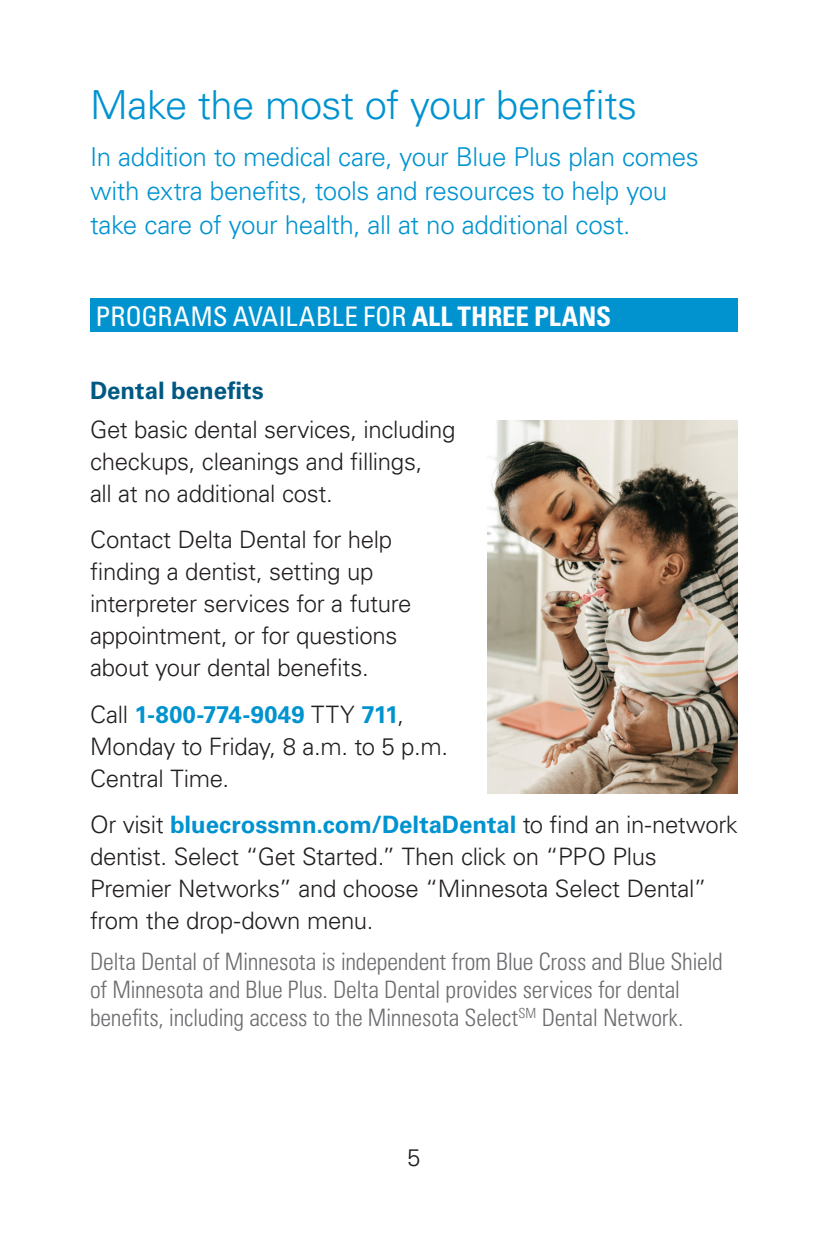
<style>
.page{position:relative;width:828px;height:1260px;background:#fff}
.page>*{position:absolute;margin:0;border:0;box-sizing:border-box;transform-origin:0 0}
.Large_headline_2_MH{font:300 40px "Univers LT Pro 45";letter-spacing:-.015em;color:#0093d0}
.Paragraph_Headline{font:condensed 27px "Univers LT Pro";letter-spacing:-.005em;color:#fff}
.Lead-in_copy{font:300 26px/34px "Univers LT Pro 45";letter-spacing:-.015em;color:#0093d0}
.Body_Copy_-_GOVT_Medicaid{font:300 24px/32px "Univers LT Pro 45";letter-spacing:-.015em;color:#231f20}
.Disclaimers_-_H_W{font:300 condensed 24px/28px "Univers LT Pro";letter-spacing:-.01em;color:#6c6d70}
.Secondary_subhead_-_H_W{font:700 24px "Univers LT Pro 65";letter-spacing:.005em;color:#005983}
.s1{font-weight:700}
.s2{font-family:"Univers LT Pro 65";font-weight:700;color:#0093d0}
</style>
<div class="page">
<div style="left:90px;top:299px;width:648px;height:33px;background:#0093d0"></div>
<img style="left:487px;top:420px;width:251px;height:374px">
<p class="Large_headline_2_MH" style="left:90px;top:79px;width:549px">Make the most of your benefits</p>
<p class="Lead-in_copy" style="left:90px;top:139px;width:610px">In addition to medical care, your Blue Plus plan comes with extra benefits, tools and resources to help you take care of your health, all at no additional cost.</p>
<p class="Paragraph_Headline" style="left:96px;top:299px;width:517px">PROGRAMS AVAILABLE FOR <span class="s1">ALL THREE PLANS</span></p>
<p class="Secondary_subhead_-_H_W" style="left:90px;top:373px;width:175px">Dental benefits</p>
<p class="Body_Copy_-_GOVT_Medicaid" style="left:90px;top:413px;width:367px">Get basic dental services, including checkups, cleanings and fillings,<br>all at no additional cost.</p>
<p class="Body_Copy_-_GOVT_Medicaid" style="left:90px;top:523px;width:323px">Contact Delta Dental for help finding a dentist, setting up interpreter services for a future appointment, or for questions about your dental benefits.</p>
<p class="Body_Copy_-_GOVT_Medicaid" style="left:90px;top:698px;width:360px">Call <span class="s2">1-800-774-9049</span> TTY <span class="s2">711</span>,<br>Monday to Friday, 8 a.m. to 5 p.m.<br>Central Time.</p>
<p class="Body_Copy_-_GOVT_Medicaid" style="left:90px;top:808px;width:649px">Or visit <span class="s2">bluecrossmn.com/DeltaDental</span> to find an in-network dentist. Select “Get Started.” Then click on “PPO Plus Premier Networks” and choose “Minnesota Select Dental” from the drop-down menu.</p>
<p class="Disclaimers_-_H_W" style="left:90px;top:946px;width:634px">Delta Dental of Minnesota is independent from Blue Cross and Blue Shield of Minnesota and Blue Plus. Delta Dental provides services for dental benefits, including access to the Minnesota Select<sup>SM</sup> Dental Network.</p>
<p class="Body_Copy_-_GOVT_Medicaid" style="left:407px;top:1141px;width:15px">5</p>
</div>
